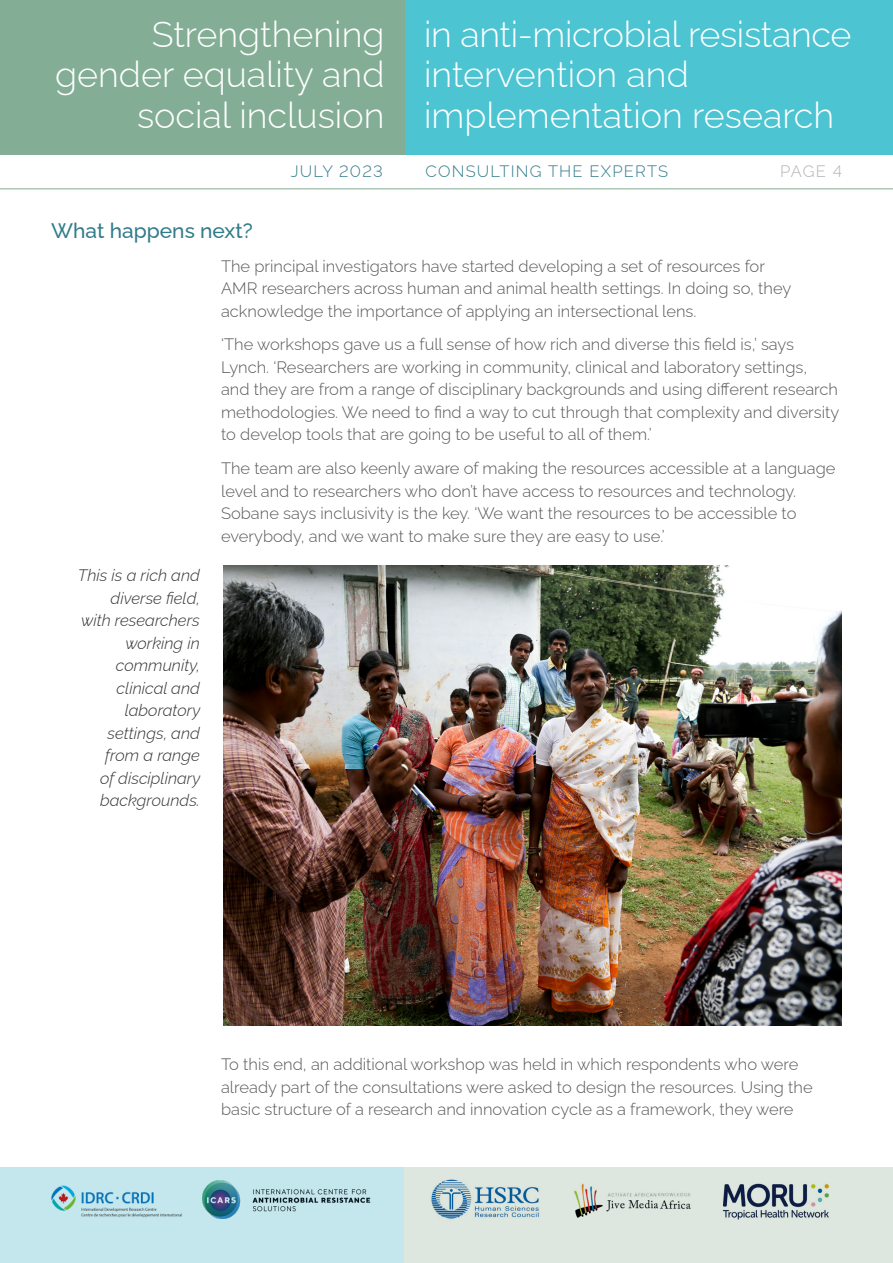
<style>
.page{position:relative;width:893px;height:1263px;background:#fff}
.page>*{position:absolute;margin:0;border:0;box-sizing:border-box;transform-origin:0 0}
.t1{font:300 36px/40.5px "Raleway";color:#fff;text-align:right}
.Heading_Style_1{font:500 21px "Raleway";color:#327c8b}
.Body_Text{font:300 16.5px/22.5px "Raleway";color:#57585a}
.Captin{font:italic 300 16.5px/22.5px "Raleway";color:#333;text-align:right}
.t2{font:300 16.5px "Raleway";letter-spacing:.075em;color:#327c8b}
.t3{font:300 16.5px "Raleway";color:#b2b3b7}
</style>
<div class="page">
<div style="left:404px;top:0;width:489px;height:155px;background:#4cc4d2"></div>
<div style="left:0;top:0;width:405px;height:155px;background:#83ae95"></div>
<div style="left:0;top:1167px;width:405px;height:96px;background:#c4e7ed"></div>
<div style="left:405px;top:1167px;width:488px;height:96px;background:#dde7df"></div>
<img style="left:203px;top:1181px;width:168px;height:38px">
<img style="left:51px;top:1185px;width:131px;height:33px">
<img style="left:431px;top:1179px;width:108px;height:40px">
<img style="left:574px;top:1183px;width:117px;height:35px">
<img style="left:722px;top:1183px;width:107px;height:36px">
<hr style="left:0;top:188px;width:893px;height:1px;background:#83ae95">
<img style="left:223px;top:566px;width:619px;height:460px">
<p class="t1" style="left:55px;top:10px;width:331px">Strengthening gender equality and social inclusion</p>
<p class="t1" style="left:424px;top:10px;width:429px">in anti-microbial resistance</p>
<p class="t1" style="left:424px;top:50px;width:266px">intervention and</p>
<p class="t1" style="left:424px;top:91px;width:412px">implementation research</p>
<p class="t2" style="left:291px;top:158px;width:94px">JULY 2023</p>
<p class="t2" style="left:425px;top:158px;width:244px">CONSULTING THE EXPERTS</p>
<p class="t3" style="left:780px;top:158px;width:63px">PAGE 4</p>
<p class="Heading_Style_1" style="left:51px;top:214px;width:203px">What happens next?</p>
<p class="Body_Text" style="left:221px;top:253px;width:572px">The principal investigators have started developing a set of resources for<br>AMR researchers across human and animal health settings. In doing so, they acknowledge the importance of applying an intersectional lens.</p>
<p class="Body_Text" style="left:221px;top:331px;width:620px">‘The workshops gave us a full sense of how rich and diverse this field is,’ says Lynch. ‘Researchers are working in community, clinical and laboratory settings, and they are from a range of disciplinary backgrounds and using different research methodologies. We need to find a way to cut through that complexity and diversity to develop tools that are going to be useful to all of them.’</p>
<p class="Body_Text" style="left:221px;top:455px;width:616px">The team are also keenly aware of making the resources accessible at a language level and to researchers who don’t have access to resources and technology.<br>Sobane says inclusivity is the key. ‘We want the resources to be accessible to everybody, and we want to make sure they are easy to use.’</p>
<p class="Captin" style="left:78px;top:562px;width:124px">This is a rich and diverse field, with researchers working in community, clinical and laboratory settings, and from a range<br>of disciplinary backgrounds.</p>
<p class="Body_Text" style="left:221px;top:1051px;width:593px">To this end, an additional workshop was held in which respondents who were already part of the consultations were asked to design the resources. Using the basic structure of a research and innovation cycle as a framework, they were</p>
</div>
